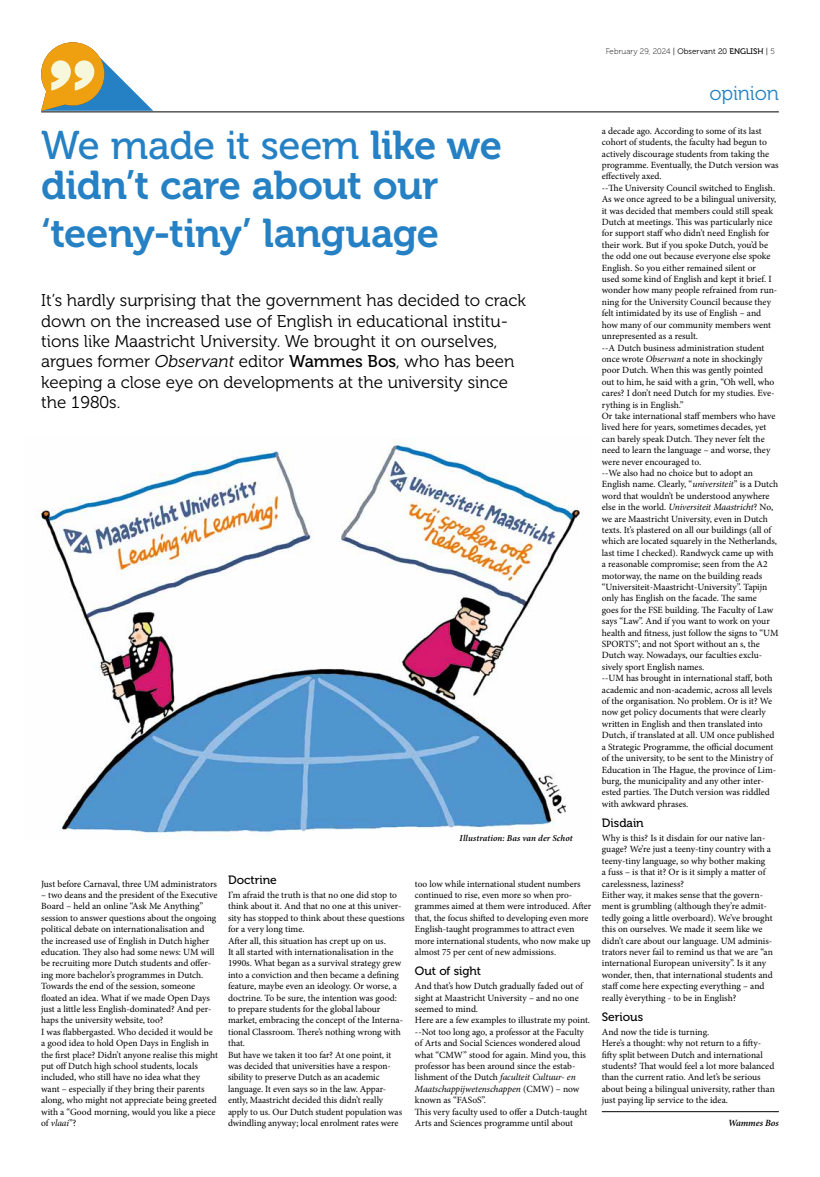
<style>
.page{position:relative;width:820px;height:1177px;background:#fff}
.page>*{position:absolute;margin:0;border:0;box-sizing:border-box;transform-origin:0 0}
.t1{font:40px/47.4px "Museo 700";letter-spacing:-.015em;color:#2581c4}
.t2{font:40px "Museo 500";letter-spacing:-.015em;color:#2581c4}
.t3{font:20px "Museo 300";letter-spacing:-.01em;color:#2581c4}
.t4{font:17px/20.4px "Museo 300";color:#000}
.t5{font:12px "Museo 500";letter-spacing:-.005em;color:#000}
.t6{font:9.5px/11.4px "Minion Pro";letter-spacing:-.005em;color:#000}
.t7{font:italic 600 9.5px "Minion Pro";letter-spacing:-.005em;color:#000}
.t8{font:italic 600 9px "Minion Pro";letter-spacing:.01em;color:#000}
.t9{font:8px "Museo 100";letter-spacing:.01em;color:#000}
.s1{font-family:"Museo 700"}
.s2{font-style:italic}
.s3{font-family:"Museo 500"}
.s4{font-family:"Museo 300"}
</style>
<div class="page">
<hr style="left:41px;top:111px;width:737px;height:1px;background:#000">
<svg style="left:41px;top:42px;width:112px;height:69px"></svg>
<hr style="left:601px;top:1111px;width:177px;height:1px;background:#000">
<img style="left:36px;top:441px;width:545px;height:395px">
<h1 class="t2" style="left:41px;top:124px;width:462px">We made it seem <span class="s1">like we</span></h1>
<h1 class="t1" style="left:41px;top:162px;width:399px">didn’t care about our ‘teeny-tiny’ language</h1>
<p class="t4" style="left:41px;top:290px;width:486px">It’s hardly surprising that the government has decided to crack down on the increased use of English in educational institu&shy;tions like Maastricht University. We brought it on ourselves, argues former <span class="s2">Observant</span> editor <span class="s3">Wammes Bos</span>, who has been keeping a close eye on developments at the university since the 1980s.</p>
<p class="t8" style="left:459px;top:831px;width:114px">Illustration: Bas van der Schot</p>
<p class="t6" style="left:41px;top:877px;width:177px">Just before Carnaval, three UM administrators</p>
<p class="t6" style="left:41px;top:889px;width:178px">– two deans and the president of the Executive Board – held an online “Ask Me Anything” session to answer questions about the ongoing political debate on internationalisation and the increased use of English in Dutch higher education. They also had some news: UM will be recruiting more Dutch students and offer&shy;ing more bachelor’s programmes in Dutch.<br>Towards the end of the session, someone floated an idea. What if we made Open Days just a little less English-dominated? And per&shy;haps the university website, too?<br>I was flabbergasted. Who decided it would be a good idea to hold Open Days in English in the first place? Didn’t anyone realise this might put off Dutch high school students, locals included, who still have no idea what they want – especially if they bring their parents along, who might not appreciate being greeted with a “Good morning, would you like a piece of <span class="s2">vlaai</span>”?</p>
<p class="t5" style="left:228px;top:873px;width:50px">Doctrine</p>
<p class="t6" style="left:228px;top:889px;width:178px">I’m afraid the truth is that no one did stop to think about it. And that no one at this univer&shy;sity has stopped to think about these questions for a very long time.<br>After all, this situation has crept up on us.<br>It all started with internationalisation in the 1990s. What began as a survival strategy grew into a conviction and then became a defining feature, maybe even an ideology. Or worse, a doctrine. To be sure, the intention was good: to prepare students for the global labour market, embracing the concept of the Interna&shy;tional Classroom. There’s nothing wrong with that.<br>But have we taken it too far? At one point, it was decided that universities have a respon&shy;sibility to preserve Dutch as an academic language. It even says so in the law. Appar&shy;ently, Maastricht decided this didn’t really apply to us. Our Dutch student population was dwindling anyway; local enrolment rates were</p>
<p class="t6" style="left:415px;top:877px;width:178px">too low while international student numbers continued to rise, even more so when pro&shy;grammes aimed at them were introduced. After that, the focus shifted to developing even more English-taught programmes to attract even more international students, who now make up almost 75 per cent of new admissions.</p>
<p class="t5" style="left:415px;top:964px;width:67px">Out of sight</p>
<p class="t6" style="left:415px;top:980px;width:177px">And that’s how Dutch gradually faded out of sight at Maastricht University – and no one seemed to mind.<br>Here are a few examples to illustrate my point. --Not too long ago, a professor at the Faculty of Arts and Social Sciences wondered aloud what “CMW” stood for again. Mind you, this professor has been around since the estab&shy;lishment of the Dutch <span class="s2">faculteit Cultuur- en Maatschappijwetenschappen</span> (CMW) – now known as “FASoS”.<br>This very faculty used to offer a Dutch-taught Arts and Sciences programme until about</p>
<p class="t9" style="left:605px;top:47px;width:171px">February 29, 2024 <span class="s4">| Observant 20</span> <span class="s3">ENGLISH</span> <span class="s4">|</span> 5</p>
<h2 class="t3" style="left:709px;top:82px;width:71px">opinion</h2>
<p class="t6" style="left:601px;top:125px;width:178px">a decade ago. According to some of its last cohort of students, the faculty had begun to actively discourage students from taking the programme. Eventually, the Dutch version was effectively axed.<br>--The University Council switched to English.<br>As we once agreed to be a bilingual university, it was decided that members could still speak Dutch at meetings. This was particularly nice for support staff who didn’t need English for their work. But if you spoke Dutch, you’d be the odd one out because everyone else spoke English. So you either remained silent or<br>used some kind of English and kept it brief. I wonder how many people refrained from run&shy;ning for the University Council because they felt intimidated by its use of English – and how many of our community members went unrepresented as a result.<br>--A Dutch business administration student once wrote <span class="s2">Observant</span> a note in shockingly poor Dutch. When this was gently pointed<br>out to him, he said with a grin, “Oh well, who cares? I don’t need Dutch for my studies. Eve&shy;rything is in English.”<br>Or take international staff members who have lived here for years, sometimes decades, yet can barely speak Dutch. They never felt the need to learn the language – and worse, they were never encouraged to.<br>--We also had no choice but to adopt an English name. Clearly, “<span class="s2">universiteit</span>” is a Dutch word that wouldn’t be understood anywhere else in the world. <span class="s2">Universiteit Maastricht</span>? No, we are Maastricht University, even in Dutch texts. It’s plastered on all our buildings (all of which are located squarely in the Netherlands, last time I checked). Randwyck came up with a reasonable compromise; seen from the A2 motorway, the name on the building reads “Universiteit-Maastricht-University”. Tapijn only has English on the facade. The same<br>goes for the FSE building. The Faculty of Law says “Law”. And if you want to work on your health and fitness, just follow the signs to “UM SPORTS”; and not Sport without an s, the Dutch way. Nowadays, our faculties exclu&shy;sively sport English names.<br>--UM has brought in international staff, both academic and non-academic, across all levels of the organisation. No problem. Or is it? We now get policy documents that were clearly written in English and then translated into Dutch, if translated at all. UM once published a Strategic Programme, the official document of the university, to be sent to the Ministry of Education in The Hague, the province of Lim&shy;burg, the municipality and any other inter&shy;ested parties. The Dutch version was riddled with awkward phrases.</p>
<p class="t5" style="left:601px;top:816px;width:43px">Disdain</p>
<p class="t6" style="left:601px;top:832px;width:172px">Why is this? Is it disdain for our native lan&shy;guage? We’re just a teeny-tiny country with a teeny-tiny language, so why bother making<br>a fuss – is that it? Or is it simply a matter of carelessness, laziness?<br>Either way, it makes sense that the govern&shy;ment is grumbling (although they’re admit&shy;tedly going a little overboard). We’ve brought this on ourselves. We made it seem like we didn’t care about our language. UM adminis&shy;trators never fail to remind us that we are “an international European university”. Is it any wonder, then, that international students and staff come here expecting everything – and really èverything - to be in English?</p>
<p class="t5" style="left:601px;top:1009px;width:43px">Serious</p>
<p class="t6" style="left:601px;top:1026px;width:174px">And now the tide is turning.<br>Here’s a thought: why not return to a fifty&shy;fifty split between Dutch and international students? That would feel a lot more balanced than the current ratio. And let’s be serious about being a bilingual university, rather than just paying lip service to the idea.</p>
<p class="t7" style="left:727px;top:1116px;width:52px">Wammes Bos</p>
</div>
